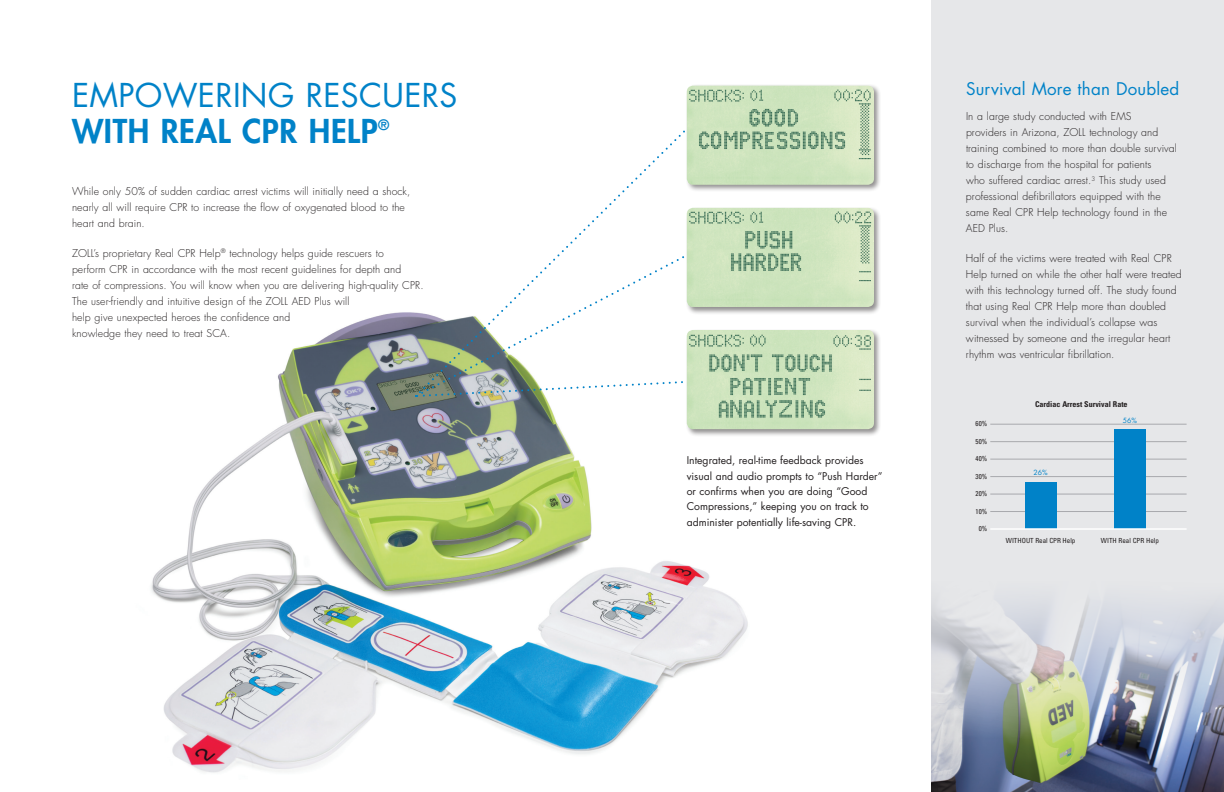
<style>
.page{position:relative;width:1224px;height:792px;background:#fff}
.page>*{position:absolute;margin:0;border:0;box-sizing:border-box;transform-origin:0 0}
.t1{font:32px "Futura Std";letter-spacing:.01em;color:#0082c8}
.t2{font:800 32px "Futura Std";letter-spacing:.02em;color:#0082c8}
.t3{font:17px "Futura Std";letter-spacing:.01em;color:#0082c8}
.t4{font:800 14px "Futura Std";color:#0082c8}
.Body{font:300 10.5px/16px "Futura Std";letter-spacing:.01em;color:#231f20}
.t5{font:10.4px/15.3px "Futura Std";color:#231f20}
.t6{font:700 condensed 8px "Univers LT Std";color:#231f20}
.t7{font:condensed 7px "Univers LT Std";color:#231f20}
.t8{font:7px "Futura Std";color:#0082c8}
</style>
<div class="page">
<img style="left:151px;top:312px;width:597px;height:461px">
<div style="left:931px;top:0;width:293px;height:792px;background:#e6e7e9"></div>
<img style="left:931px;top:601px;width:293px;height:191px">
<hr style="left:990px;top:511px;width:197px;height:1px;background:#a8a9ad">
<hr style="left:990px;top:476px;width:197px;height:1px;background:#a8a9ad">
<hr style="left:990px;top:441px;width:197px;height:1px;background:#a8a9ad">
<hr style="left:990px;top:494px;width:197px;height:1px;background:#a8a9ad">
<hr style="left:990px;top:459px;width:197px;height:1px;background:#a8a9ad">
<hr style="left:990px;top:424px;width:197px;height:1px;background:#a8a9ad">
<div style="left:1114px;top:429px;width:32px;height:100px;background:#0082c8"></div>
<div style="left:1025px;top:482px;width:31px;height:47px;background:#0082c8"></div>
<hr style="left:990px;top:528px;width:197px;height:2px;background:#fff">
<svg style="left:416px;top:250px;width:281px;height:129px"></svg>
<svg style="left:416px;top:379px;width:269px;height:19px"></svg>
<div style="left:685px;top:328px;width:197px;height:109px;background:#231f20;opacity:.5"></div>
<img style="left:687px;top:330px;width:187px;height:99px">
<div style="left:685px;top:206px;width:197px;height:109px;background:#231f20;opacity:.5"></div>
<img style="left:687px;top:208px;width:187px;height:99px">
<div style="left:685px;top:84px;width:197px;height:108px;background:#231f20;opacity:.5"></div>
<img style="left:687px;top:86px;width:187px;height:99px">
<h1 class="t1" style="left:72px;top:75px;width:387px">EMPOWERING RESCUERS</h1>
<h1 class="t2" style="left:72px;top:111px;width:307px">WITH REAL CPR HELP</h1>
<h1 class="t4" style="left:378px;top:116px;width:13px">®</h1>
<p class="Body" style="left:72px;top:184px;width:340px">While only 50% of sudden cardiac arrest victims will initially need a shock, nearly all will require CPR to increase the flow of oxygenated blood to the heart and brain.</p>
<p class="Body" style="left:72px;top:245px;width:353px">ZOLL’s proprietary Real CPR Help<sup>®</sup> technology helps guide rescuers to<br>perform CPR in accordance with the most recent guidelines for depth and<br>rate of compressions. You will know when you are delivering high-quality CPR.<br>The user-friendly and intuitive design of the ZOLL AED Plus will<br>help give unexpected heroes the confidence and<br>knowledge they need to treat SCA.</p>
<p class="t5" style="left:687px;top:453px;width:197px">Integrated, real-time feedback provides visual and audio prompts to “Push Harder” or confirms when you are doing “Good Compressions,” keeping you on track to administer potentially life-saving CPR.</p>
<h1 class="t3" style="left:966px;top:78px;width:215px">Survival More than Doubled</h1>
<p class="Body" style="left:966px;top:109px;width:213px">In a large study conducted with EMS<br>providers in Arizona, ZOLL technology and training combined to more than double survival to discharge from the hospital for patients<br>who suffered cardiac arrest.<sup>3</sup> This study used professional defibrillators equipped with the same Real CPR Help technology found in the AED Plus.</p>
<p class="Body" style="left:966px;top:250px;width:217px">Half of the victims were treated with Real CPR Help turned on while the other half were treated with this technology turned off. The study found that using Real CPR Help more than doubled survival when the individual’s collapse was witnessed by someone and the irregular heart rhythm was ventricular fibrillation.</p>
<p class="t7" style="left:976px;top:419px;width:13px">60%</p>
<p class="t7" style="left:976px;top:437px;width:13px">50%</p>
<p class="t7" style="left:976px;top:454px;width:13px">40%</p>
<p class="t7" style="left:976px;top:472px;width:13px">30%</p>
<p class="t7" style="left:976px;top:489px;width:13px">20%</p>
<p class="t7" style="left:976px;top:507px;width:13px">10%</p>
<p class="t7" style="left:979px;top:524px;width:10px">0%</p>
<p class="t6" style="left:1035px;top:400px;width:94px">Cardiac Arrest Survival Rate</p>
<p class="t8" style="left:1034px;top:468px;width:16px">26%</p>
<p class="t7" style="left:1006px;top:536px;width:71px">WITHOUT Real CPR Help</p>
<p class="t8" style="left:1123px;top:416px;width:16px">56%</p>
<p class="t7" style="left:1101px;top:536px;width:60px">WITH Real CPR Help</p>
</div>
